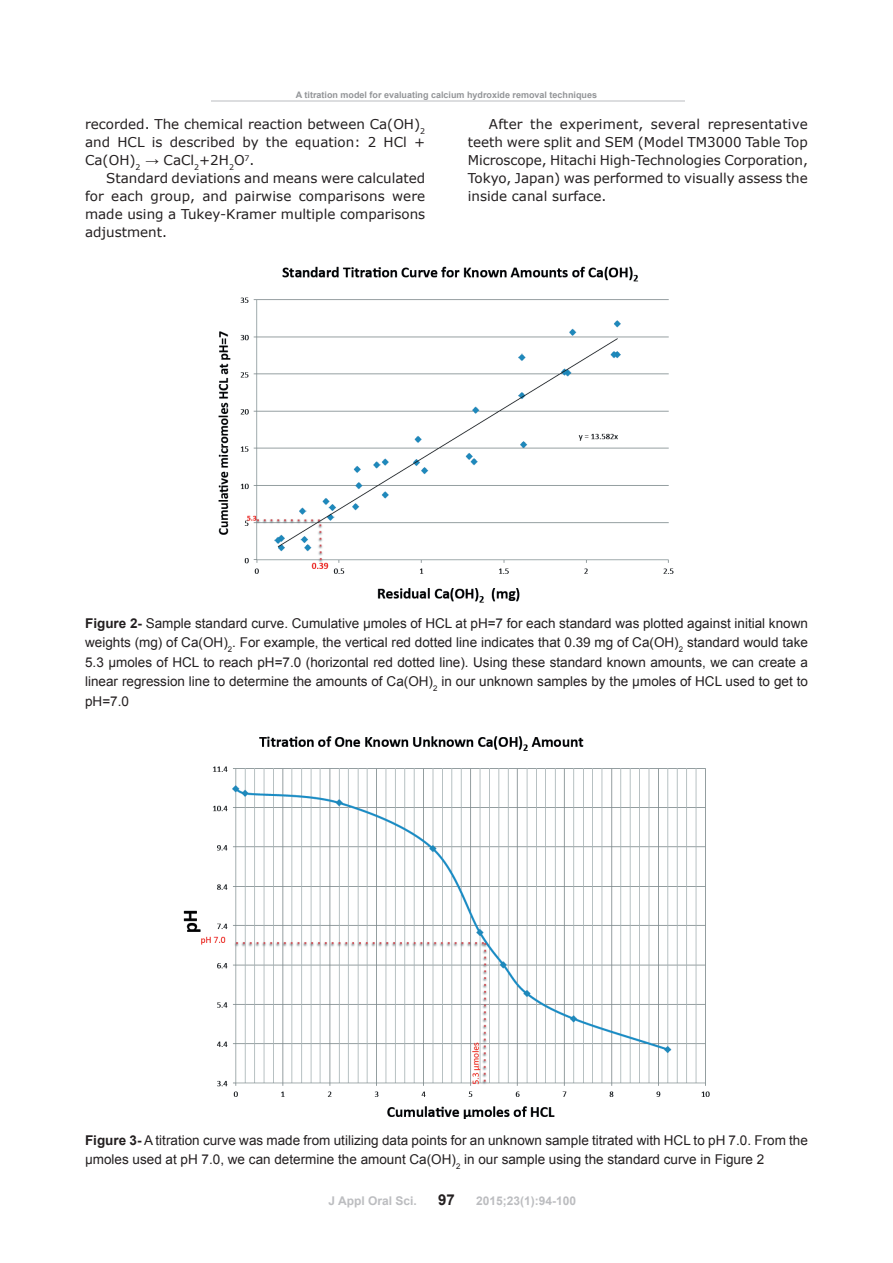
<style>
.page{position:relative;width:893px;height:1263px;background:#fff}
.page>*{position:absolute;margin:0;border:0;box-sizing:border-box;transform-origin:0 0}
.t1{font:700 15px "Arial";color:#231f20}
.t2{font:13.5px/19.5px "Arial";color:#231f20}
.t3{font:13.5px/18px "Verdana";color:#231f20;text-align:justify}
.t4{font:700 12px "Arial";color:#bcbdc0}
.t5{font:700 9px "Arial";color:#939598}
.s1{font-family:"Arial"}
.s2{font-weight:700}
</style>
<div class="page">
<hr style="left:211px;top:100px;width:473px;height:1px;background:#dcdddf">
<img style="left:183px;top:736px;width:527px;height:382px">
<img style="left:219px;top:266px;width:454px;height:336px">
<p class="t5" style="left:296px;top:89px;width:303px">A titration model for evaluating calcium hydroxide removal techniques</p>
<p class="t3" style="left:85px;top:115px;width:342px">recorded. The chemical reaction between Ca(OH)<sub>2 </sub>and HCL is described by the equation: 2 HCl + Ca(OH)<sub>2</sub> <span class="s1">→</span> CaCl<sub>2</sub>+2H<sub>2</sub>O<sup>7</sup>.</p>
<p class="t3" style="left:85px;top:169px;width:342px;text-indent:21px">Standard deviations and means were calculated for each group, and pairwise comparisons were made using a Tukey-Kramer multiple comparisons adjustment.</p>
<p class="t3" style="left:468px;top:115px;width:342px;text-indent:21px">After the experiment, several representative teeth were split and SEM (Model TM3000 Table Top Microscope, Hitachi High-Technologies Corporation, Tokyo, Japan) was performed to visually assess the inside canal surface.</p>
<p class="t2" style="left:85px;top:613px;width:724px;text-align:justify"><span class="s2">Figure 2-</span> Sample standard curve. Cumulative µmoles of HCL at pH=7 for each standard was plotted against initial known weights (mg) of Ca(OH)<sub>2</sub>. For example, the vertical red dotted line indicates that 0.39 mg of Ca(OH)<sub>2</sub> standard would take 5.3 µmoles of HCL to reach pH=7.0 (horizontal red dotted line). Using these standard known amounts, we can create a linear regression line to determine the amounts of Ca(OH)<sub>2</sub> in our unknown samples by the µmoles of HCL used to get to pH=7.0</p>
<p class="t2" style="left:85px;top:1130px;width:724px"><span class="s2">Figure 3-</span> A titration curve was made from utilizing data points for an unknown sample titrated with HCL to pH 7.0. From the µmoles used at pH 7.0, we can determine the amount Ca(OH)<sub>2</sub> in our sample using the standard curve in Figure 2</p>
<p class="t4" style="left:328px;top:1193px;width:90px">J Appl Oral Sci.</p>
<p class="t1" style="left:438px;top:1190px;width:18px">97</p>
<p class="t4" style="left:476px;top:1193px;width:102px">2015;23(1):94-100</p>
</div>
